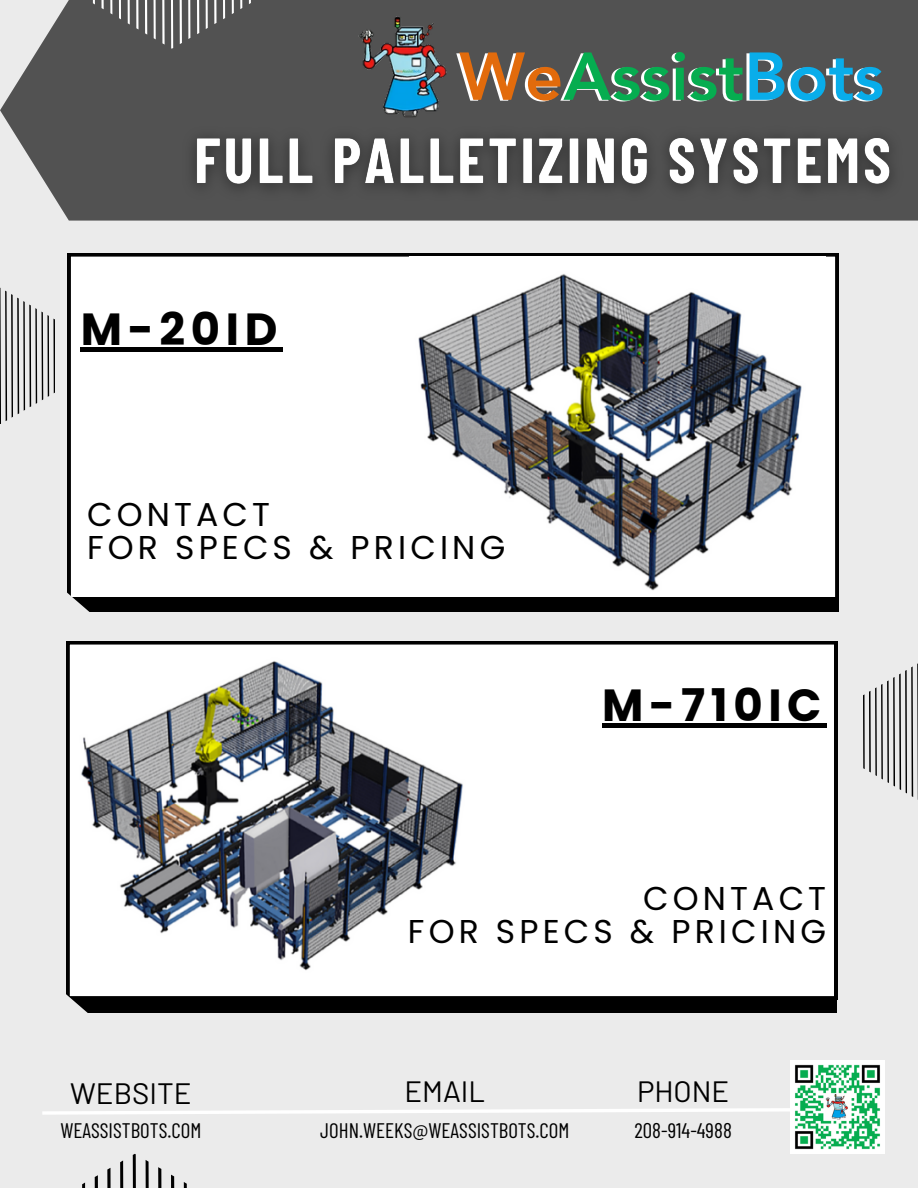
<style>
.page{position:relative;width:918px;height:1188px;background:#ebebeb}
.page>*{position:absolute;margin:0;border:0;box-sizing:border-box;transform-origin:0 0}
.t1{font:800 66.9px "Avenir LT Pro";color:#fff}
.t2{font:700 45px "Poppins";letter-spacing:.125em;color:#000}
.t3{font:33px/32.7px "Poppins";letter-spacing:.125em;color:#000}
.t4{font:29.4px "Barlow";color:#000}
.t5{font:21px "Barlow Condensed";color:#000}
</style>
<div class="page">
<svg style="left:0;top:0;width:918px;height:221px;background:#5c5c5c"></svg>
<img style="left:358px;top:13px;width:95px;height:106px">
<svg style="left:42px;top:1106px;width:749px;height:10px"></svg>
<img style="left:791px;top:1060px;width:93px;height:94px">
<svg style="left:0;top:288px;width:55px;height:136px"></svg>
<svg style="left:82px;top:1154px;width:105px;height:34px"></svg>
<svg style="left:863px;top:663px;width:55px;height:136px"></svg>
<div style="left:68px;top:253px;width:770px;height:344px;background:#fff"></div>
<div style="left:68px;top:597px;width:770px;height:15px;background:#000"></div>
<svg style="left:67px;top:575px;width:48px;height:37px"></svg>
<img style="left:409px;top:257px;width:417px;height:337px">
<div style="left:66px;top:641px;width:771px;height:358px;background:#fff"></div>
<img style="left:71px;top:646px;width:435px;height:340px">
<img style="left:174px;top:119px;width:738px;height:90px">
<div style="left:81px;top:347px;width:202px;height:5px;background:#000"></div>
<hr style="left:602px;top:723px;width:225px;height:4px;background:#000">
<svg style="left:93px;top:0;width:158px;height:48px;background:#686868"></svg>
<div style="left:66px;top:999px;width:771px;height:14px;background:#000"></div>
<svg style="left:66px;top:976px;width:48px;height:37px"></svg>
<h2 class="t2" style="left:81px;top:298px;width:198px">M-20ID</h2>
<h1 class="t1" style="left:456px;top:50px;width:426px">WeAssistBots</h1>
<h3 class="t3" style="left:87px;top:498px;width:420px">CONTACT<br>FOR SPECS &amp; PRICING</h3>
<h2 class="t2" style="left:602px;top:673px;width:221px">M-710IC</h2>
<h3 class="t4" style="left:70px;top:1075px;width:123px">WEBSITE</h3>
<p class="t5" style="left:60px;top:1117px;width:142px">WEASSISTBOTS.COM</p>
<h3 class="t3" style="left:408px;top:882px;width:420px;text-align:right">CONTACT<br>FOR SPECS &amp; PRICING</h3>
<h3 class="t4" style="left:405px;top:1073px;width:82px">EMAIL</h3>
<p class="t5" style="left:320px;top:1117px;width:251px">JOHN.WEEKS@WEASSISTBOTS.COM</p>
<h3 class="t4" style="left:637px;top:1073px;width:94px">PHONE</h3>
<p class="t5" style="left:635px;top:1117px;width:99px">208-914-4988</p>
</div>
